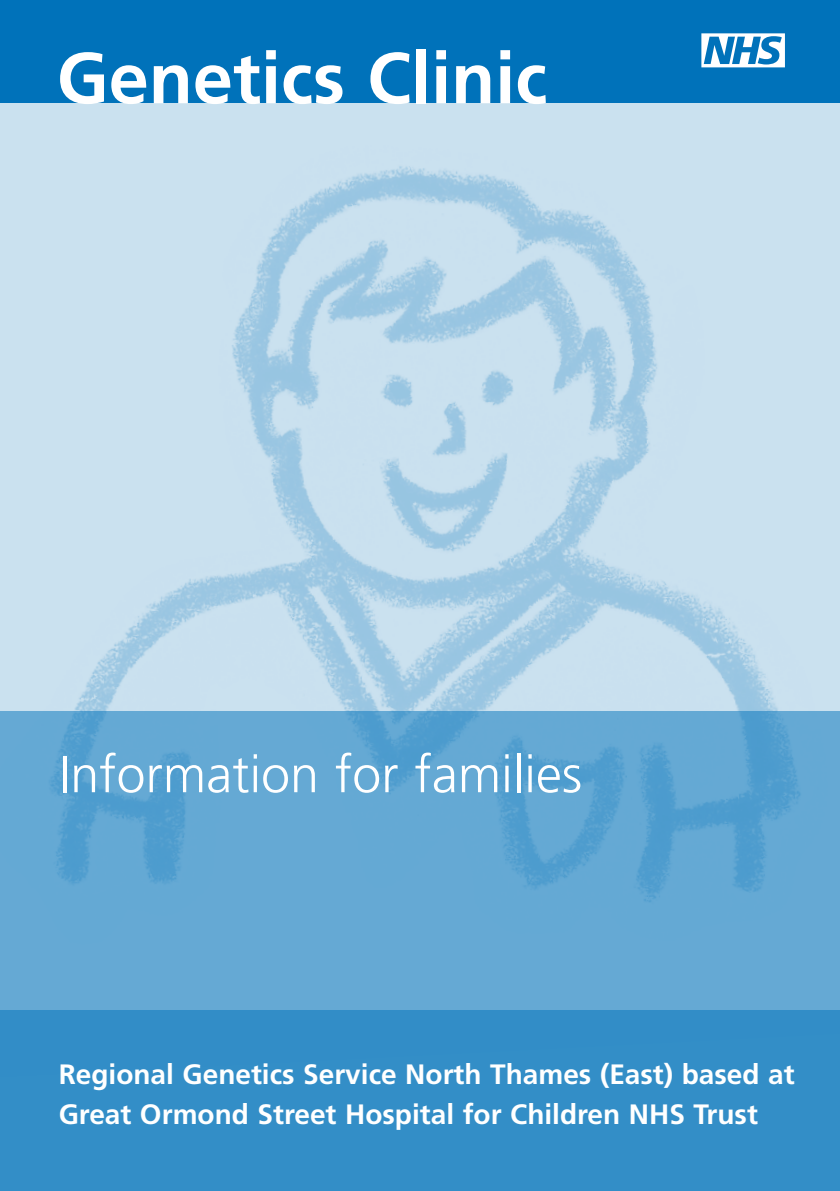
<style>
.page{position:relative;width:840px;height:1191px;background:#fff}
.page>*{position:absolute;margin:0;border:0;box-sizing:border-box;transform-origin:0 0}
.t1{font:700 72px "Frutiger";color:#fff}
.t2{font:300 52px "Frutiger";color:#fff}
.t3{font:700 28px/40px "Frutiger";color:#fff}
</style>
<div class="page">
<img style="left:0;top:102px;width:839px;height:609px">
<svg style="left:0;top:711px;width:839px;height:299px;background:#61a7d3"></svg>
<div style="left:0;top:1010px;width:839px;height:181px;background:#338ec7"></div>
<div style="left:0;top:0;width:839px;height:102px;background:#0072ba"></div>
<svg style="left:701px;top:33px;width:83px;height:34px"></svg>
<h1 class="t1" style="left:57px;top:36px;width:492px">Genetics Clinic</h1>
<h2 class="t2" style="left:59px;top:745px;width:524px">Information for families</h2>
<p class="t3" style="left:59px;top:1053px;width:737px">Regional Genetics Service North Thames (East) based at<br>Great Ormond Street Hospital for Children NHS Trust</p>
</div>
